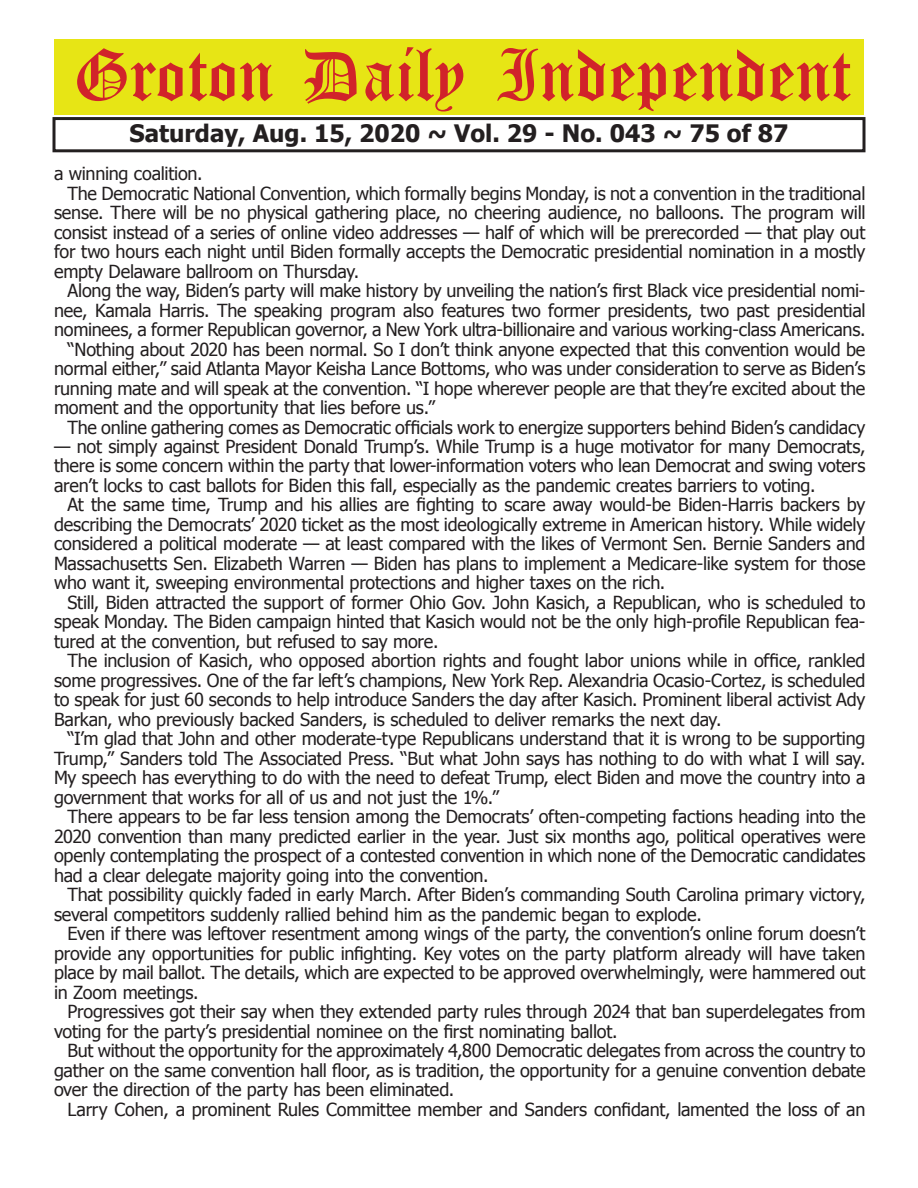
<style>
.page{position:relative;width:918px;height:1188px;background:#fff}
.page>*{position:absolute;margin:0;border:0;box-sizing:border-box;transform-origin:0 0}
.t1{font:54px "Old English Five";color:#d1232a}
.t2{font:700 24px "Tahoma";color:#231f20}
.t3{font:18px/19.5px "Tahoma";letter-spacing:-.015em;color:#231f20;text-align:justify}
</style>
<div class="page">
<div style="left:52px;top:117px;width:814px;height:35px;border:3px solid #231f20"></div>
<div style="left:54px;top:40px;width:810px;height:75px;background:#e7e515"></div>
<h1 class="t1" style="left:73px;top:50px;width:779px">Groton Daily Independent</h1>
<h2 class="t2" style="left:130px;top:116px;width:660px">Saturday, Aug. 15, 2020 ~ Vol. 29 - No. 043 ~ 75 of 87</h2>
<p class="t3" style="left:54px;top:163px;width:150px">a winning coalition.</p>
<p class="t3" style="left:68px;top:182px;width:799px">The Democratic National Convention, which formally begins Monday, is not a convention in the traditional</p>
<p class="t3" style="left:54px;top:202px;width:813px">sense. There will be no physical gathering place, no cheering audience, no balloons. The program will</p>
<p class="t3" style="left:54px;top:221px;width:813px">consist instead of a series of online video addresses — half of which will be prerecorded — that play out</p>
<p class="t3" style="left:54px;top:241px;width:813px">for two hours each night until Biden formally accepts the Democratic presidential nomination in a mostly</p>
<p class="t3" style="left:54px;top:260px;width:307px">empty Delaware ballroom on Thursday.</p>
<p class="t3" style="left:68px;top:280px;width:799px">Along the way, Biden’s party will make history by unveiling the nation’s first Black vice presidential nomi-</p>
<p class="t3" style="left:54px;top:299px;width:813px">nee, Kamala Harris. The speaking program also features two former presidents, two past presidential</p>
<p class="t3" style="left:54px;top:319px;width:813px">nominees, a former Republican governor, a New York ultra-billionaire and various working-class Americans.</p>
<p class="t3" style="left:68px;top:338px;width:799px">“Nothing about 2020 has been normal. So I don’t think anyone expected that this convention would be</p>
<p class="t3" style="left:54px;top:358px;width:813px">normal either,” said Atlanta Mayor Keisha Lance Bottoms, who was under consideration to serve as Biden’s</p>
<p class="t3" style="left:54px;top:377px;width:813px">running mate and will speak at the convention. “I hope wherever people are that they’re excited about the</p>
<p class="t3" style="left:54px;top:397px;width:383px">moment and the opportunity that lies before us.”</p>
<p class="t3" style="left:68px;top:416px;width:799px">The online gathering comes as Democratic officials work to energize supporters behind Biden’s candidacy</p>
<p class="t3" style="left:54px;top:436px;width:813px">— not simply against President Donald Trump’s. While Trump is a huge motivator for many Democrats, there is some concern within the party that lower-information voters who lean Democrat and swing voters aren’t locks to cast ballots for Biden this fall, especially as the pandemic creates barriers to voting.</p>
<p class="t3" style="left:54px;top:494px;width:813px;text-indent:14px">At the same time, Trump and his allies are fighting to scare away would-be Biden-Harris backers by describing the Democrats’ 2020 ticket as the most ideologically extreme in American history. While widely considered a political moderate — at least compared with the likes of Vermont Sen. Bernie Sanders and Massachusetts Sen. Elizabeth Warren — Biden has plans to implement a Medicare-like system for those who want it, sweeping environmental protections and higher taxes on the rich.</p>
<p class="t3" style="left:54px;top:592px;width:813px;text-indent:14px">Still, Biden attracted the support of former Ohio Gov. John Kasich, a Republican, who is scheduled to speak Monday. The Biden campaign hinted that Kasich would not be the only high-profile Republican fea&shy;tured at the convention, but refused to say more.</p>
<p class="t3" style="left:54px;top:650px;width:813px;text-indent:14px">The inclusion of Kasich, who opposed abortion rights and fought labor unions while in office, rankled some progressives. One of the far left’s champions, New York Rep. Alexandria Ocasio-Cortez, is scheduled to speak for just 60 seconds to help introduce Sanders the day after Kasich. Prominent liberal activist Ady Barkan, who previously backed Sanders, is scheduled to deliver remarks the next day.</p>
<p class="t3" style="left:54px;top:728px;width:813px;text-indent:14px">“I’m glad that John and other moderate-type Republicans understand that it is wrong to be supporting Trump,” Sanders told The Associated Press. “But what John says has nothing to do with what I will say.<br>My speech has everything to do with the need to defeat Trump, elect Biden and move the country into a government that works for all of us and not just the 1%.”</p>
<p class="t3" style="left:54px;top:806px;width:813px;text-indent:14px">There appears to be far less tension among the Democrats’ often-competing factions heading into the 2020 convention than many predicted earlier in the year. Just six months ago, political operatives were openly contemplating the prospect of a contested convention in which none of the Democratic candidates had a clear delegate majority going into the convention.</p>
<p class="t3" style="left:54px;top:884px;width:813px;text-indent:14px">That possibility quickly faded in early March. After Biden’s commanding South Carolina primary victory, several competitors suddenly rallied behind him as the pandemic began to explode.</p>
<p class="t3" style="left:54px;top:923px;width:813px;text-indent:14px">Even if there was leftover resentment among wings of the party, the convention’s online forum doesn’t provide any opportunities for public infighting. Key votes on the party platform already will have taken place by mail ballot. The details, which are expected to be approved overwhelmingly, were hammered out in Zoom meetings.</p>
<p class="t3" style="left:54px;top:1001px;width:813px;text-indent:14px">Progressives got their say when they extended party rules through 2024 that ban superdelegates from voting for the party’s presidential nominee on the first nominating ballot.</p>
<p class="t3" style="left:54px;top:1040px;width:813px;text-indent:14px">But without the opportunity for the approximately 4,800 Democratic delegates from across the country to gather on the same convention hall floor, as is tradition, the opportunity for a genuine convention debate over the direction of the party has been eliminated.</p>
<p class="t3" style="left:68px;top:1099px;width:799px">Larry Cohen, a prominent Rules Committee member and Sanders confidant, lamented the loss of an</p>
</div>
